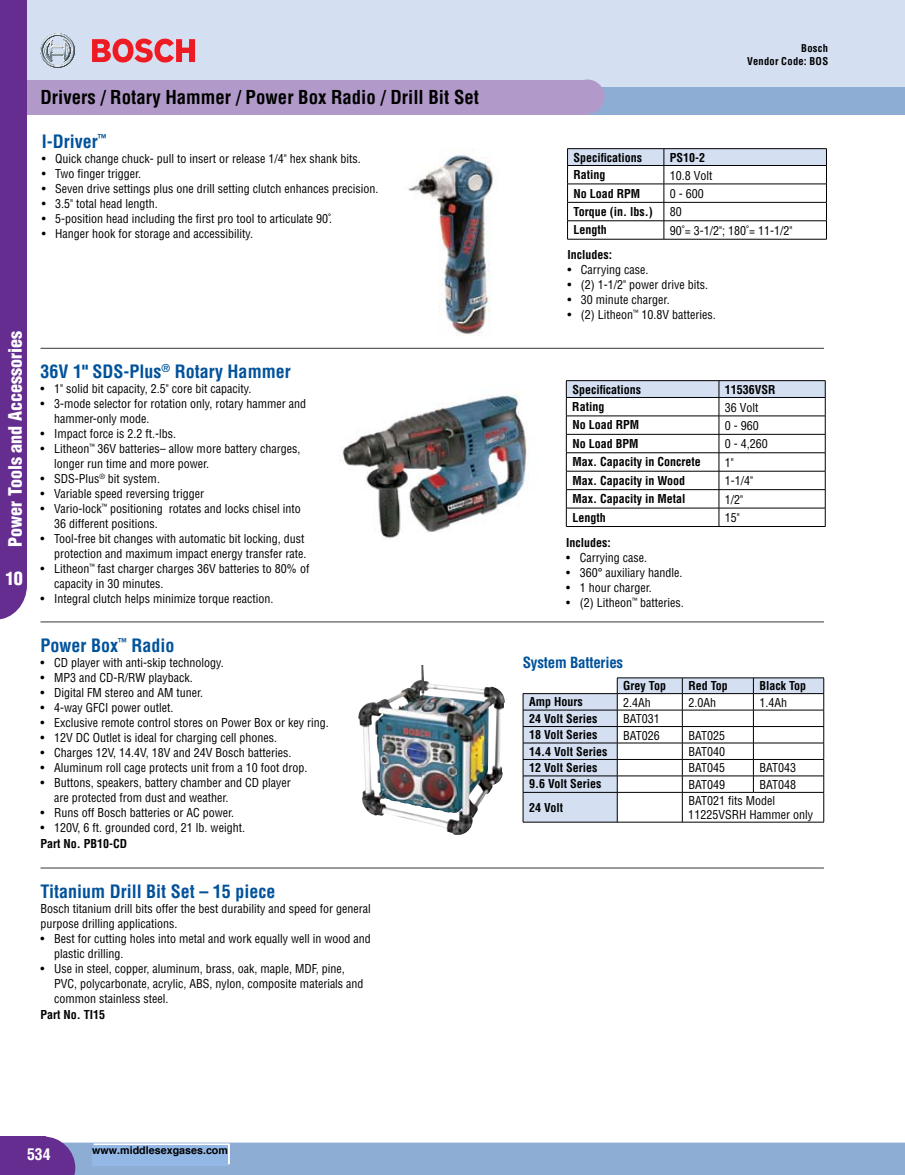
<style>
.page{position:relative;width:905px;height:1175px;background:#fff}
.page>*{position:absolute;margin:0;border:0;box-sizing:border-box;transform-origin:0 0}
.t1{font:700 condensed 18.75px "Helvetica";color:#000}
.t2{font:700 condensed 18px "Helvetica";color:#00529b}
.t3{font:900 condensed 18px "Helvetica";color:#fff}
.t4{font:700 condensed 15.75px "Helvetica";color:#fff}
.t5{font:700 condensed 15px "Helvetica";letter-spacing:-.015em;color:#00529b}
.t6{font:condensed 12px/15px "Helvetica";color:#000}
.t7{font:700 condensed 12px "Helvetica";color:#000}
.t8{font:700 10.65px "Helvetica";color:#000}
.t9{font:700 condensed 10.5px/12.8px "Helvetica";letter-spacing:.03em;color:#000;text-align:right}
</style>
<div class="page">
<div style="left:0;top:0;width:904px;height:94px;background:#d4dff2"></div>
<svg style="left:0;top:1136px;width:904px;height:38px"></svg>
<div style="left:0;top:87px;width:904px;height:27px;background:#8eadd5"></div>
<div style="left:0;top:80px;width:586px;height:34px;background:#b19ac9"></div>
<div style="left:570px;top:79px;width:34px;height:35px;background:#b19ac9;border-radius:50%"></div>
<div style="left:0;top:0;width:27px;height:585px;background:#662d91"></div>
<svg style="left:0;top:585px;width:27px;height:34px"></svg>
<hr style="left:904px;top:1142px;width:1px;height:32px;background:#8eadd5">
<hr style="left:904px;top:0;width:1px;height:94px;background:#d4dff2">
<svg style="left:904px;top:87px;width:1px;height:27px"></svg>
<svg style="left:41px;top:33px;width:34px;height:35px"></svg>
<svg style="left:92px;top:39px;width:103px;height:24px"></svg>
<img style="left:340px;top:393px;width:188px;height:146px">
<hr style="left:40px;top:867px;width:784px;height:1px;background:#4c4d4f">
<img style="left:358px;top:665px;width:147px;height:170px">
<hr style="left:40px;top:621px;width:784px;height:1px;background:#4c4d4f">
<hr style="left:566px;top:526px;width:259px;height:1px;background:#000">
<svg style="left:566px;top:380px;width:260px;height:146px"></svg>
<hr style="left:567px;top:239px;width:259px;height:1px;background:#000">
<hr style="left:664px;top:148px;width:162px;height:1px;background:#000">
<hr style="left:567px;top:148px;width:97px;height:1px;background:#000">
<svg style="left:567px;top:149px;width:260px;height:90px"></svg>
<img style="left:408px;top:148px;width:85px;height:188px">
<hr style="left:40px;top:348px;width:784px;height:1px;background:#4c4d4f">
<hr style="left:682px;top:677px;width:142px;height:1px;background:#000">
<hr style="left:523px;top:822px;width:301px;height:1px;background:#000">
<hr style="left:617px;top:677px;width:65px;height:1px;background:#000">
<svg style="left:523px;top:678px;width:301px;height:144px"></svg>
<hr style="left:523px;top:710px;width:94px;height:1px;background:#000">
<div style="left:92px;top:1145px;width:136px;height:20px;background:#94b8e5"></div>
<h1 class="t1" style="left:40px;top:86px;width:440px">Drivers / Rotary Hammer / Power Box Radio / Drill Bit Set</h1>
<h2 class="t2" style="left:42px;top:131px;width:67px">I-Driver<sup>™</sup></h2>
<p class="t6" style="left:42px;top:151px;width:321px">• Quick change chuck- pull to insert or release 1/4" hex shank bits.</p>
<p class="t6" style="left:42px;top:166px;width:101px">• Two finger trigger.</p>
<p class="t6" style="left:42px;top:181px;width:338px">• Seven drive settings plus one drill setting clutch enhances precision.</p>
<p class="t6" style="left:42px;top:196px;width:118px">• 3.5" total head length.</p>
<p class="t6" style="left:42px;top:211px;width:292px">• 5-position head including the first pro tool to articulate 90˚.</p>
<p class="t6" style="left:42px;top:226px;width:213px">• Hanger hook for storage and accessibility.</p>
<h2 class="t3" style="left:4px;top:546px;width:217px;rotate:-90deg">Power Tools and Accessories</h2>
<h2 class="t3" style="left:6px;top:567px;width:19px">10</h2>
<h2 class="t2" style="left:40px;top:360px;width:252px">36V 1" SDS-Plus<sup>®</sup> Rotary Hammer</h2>
<p class="t6" style="left:40px;top:381px;width:212px">• 1" solid bit capacity, 2.5" core bit capacity.</p>
<p class="t6" style="left:54px;top:396px;width:254px;text-indent:-13px">• 3-mode selector for rotation only, rotary hammer and hammer-only mode.</p>
<p class="t6" style="left:40px;top:426px;width:137px">• Impact force is 2.2 ft.-lbs.</p>
<p class="t6" style="left:54px;top:441px;width:248px;text-indent:-14px">• Litheon<sup>™</sup> 36V batteries– allow more battery charges, longer run time and more power.</p>
<p class="t6" style="left:40px;top:471px;width:121px">• SDS-Plus<sup>®</sup> bit system.</p>
<p class="t6" style="left:41px;top:486px;width:165px">• Variable speed reversing trigger</p>
<p class="t6" style="left:54px;top:501px;width:248px;text-indent:-13px">• Vario-lock<sup>™</sup> positioning rotates and locks chisel into<br>36 different positions.</p>
<p class="t6" style="left:41px;top:531px;width:267px;text-align:right">• Tool-free bit changes with automatic bit locking, dust protection and maximum impact energy transfer rate.</p>
<p class="t6" style="left:54px;top:561px;width:257px;text-indent:-14px">• Litheon<sup>™</sup> fast charger charges 36V batteries to 80% of capacity in 30 minutes.</p>
<p class="t6" style="left:40px;top:591px;width:234px">• Integral clutch helps minimize torque reaction.</p>
<h2 class="t2" style="left:40px;top:634px;width:136px">Power Box<sup>™</sup> Radio</h2>
<p class="t6" style="left:40px;top:654px;width:185px">• CD player with anti-skip technology.</p>
<p class="t6" style="left:40px;top:669px;width:154px">• MP3 and CD-R/RW playback.</p>
<p class="t6" style="left:40px;top:684px;width:164px">• Digital FM stereo and AM tuner.</p>
<p class="t6" style="left:40px;top:699px;width:134px">• 4-way GFCI power outlet.</p>
<p class="t6" style="left:40px;top:714px;width:290px">• Exclusive remote control stores on Power Box or key ring.</p>
<p class="t6" style="left:40px;top:729px;width:238px">• 12V DC Outlet is ideal for charging cell phones.</p>
<p class="t6" style="left:40px;top:744px;width:252px">• Charges 12V, 14.4V, 18V and 24V Bosch batteries.</p>
<p class="t6" style="left:40px;top:759px;width:268px">• Aluminum roll cage protects unit from a 10 foot drop.</p>
<p class="t6" style="left:54px;top:774px;width:238px;text-indent:-13px">• Buttons, speakers, battery chamber and CD player are protected from dust and weather.</p>
<p class="t6" style="left:40px;top:804px;width:195px">• Runs off Bosch batteries or AC power.</p>
<p class="t6" style="left:40px;top:819px;width:206px">• 120V, 6 ft. grounded cord, 21 lb. weight.</p>
<p class="t7" style="left:40px;top:836px;width:88px">Part No. PB10-CD</p>
<h2 class="t2" style="left:40px;top:880px;width:236px">Titanium Drill Bit Set – 15 piece</h2>
<p class="t6" style="left:40px;top:901px;width:332px">Bosch titanium drill bits offer the best durability and speed for general purpose drilling applications.</p>
<p class="t6" style="left:54px;top:931px;width:318px;text-indent:-14px">• Best for cutting holes into metal and work equally well in wood and plastic drilling.</p>
<p class="t6" style="left:54px;top:961px;width:311px;text-indent:-13px">• Use in steel, copper, aluminum, brass, oak, maple, MDF, pine,<br>PVC, polycarbonate, acrylic, ABS, nylon, composite materials and common stainless steel.</p>
<p class="t7" style="left:40px;top:1007px;width:66px">Part No. TI15</p>
<p class="t9" style="left:747px;top:42px;width:82px">Bosch<br>Vendor Code: BOS</p>
<p class="t7" style="left:573px;top:150px;width:70px">Specifications</p>
<p class="t7" style="left:670px;top:150px;width:37px">PS10-2</p>
<p class="t7" style="left:573px;top:167px;width:34px">Rating</p>
<p class="t6" style="left:670px;top:167px;width:44px">10.8 Volt</p>
<p class="t7" style="left:573px;top:186px;width:68px">No Load RPM</p>
<p class="t6" style="left:670px;top:186px;width:35px">0 - 600</p>
<p class="t7" style="left:573px;top:204px;width:81px">Torque (in. lbs.)</p>
<p class="t6" style="left:670px;top:204px;width:13px">80</p>
<p class="t7" style="left:573px;top:223px;width:35px">Length</p>
<p class="t6" style="left:670px;top:223px;width:124px">90˚= 3-1/2"; 180˚= 11-1/2"</p>
<p class="t7" style="left:567px;top:247px;width:46px">Includes:</p>
<p class="t6" style="left:567px;top:261px;width:83px">• Carrying case.</p>
<p class="t6" style="left:567px;top:276px;width:142px">• (2) 1-1/2" power drive bits.</p>
<p class="t6" style="left:567px;top:291px;width:104px">• 30 minute charger.</p>
<p class="t6" style="left:567px;top:306px;width:150px">• (2) Litheon<sup>™</sup> 10.8V batteries.</p>
<p class="t7" style="left:572px;top:382px;width:70px">Specifications</p>
<p class="t7" style="left:725px;top:382px;width:52px">11536VSR</p>
<p class="t7" style="left:572px;top:399px;width:34px">Rating</p>
<p class="t6" style="left:725px;top:399px;width:35px">36 Volt</p>
<p class="t7" style="left:572px;top:418px;width:68px">No Load RPM</p>
<p class="t6" style="left:725px;top:418px;width:35px">0 - 960</p>
<p class="t7" style="left:572px;top:436px;width:68px">No Load BPM</p>
<p class="t6" style="left:725px;top:436px;width:44px">0 - 4,260</p>
<p class="t7" style="left:572px;top:455px;width:130px">Max. Capacity in Concrete</p>
<p class="t6" style="left:725px;top:455px;width:10px">1"</p>
<p class="t7" style="left:572px;top:473px;width:114px">Max. Capacity in Wood</p>
<p class="t6" style="left:725px;top:473px;width:30px">1-1/4"</p>
<p class="t7" style="left:572px;top:491px;width:115px">Max. Capacity in Metal</p>
<p class="t6" style="left:725px;top:491px;width:20px">1/2"</p>
<p class="t7" style="left:572px;top:510px;width:35px">Length</p>
<p class="t6" style="left:725px;top:510px;width:16px">15"</p>
<p class="t7" style="left:566px;top:535px;width:46px">Includes:</p>
<p class="t6" style="left:566px;top:549px;width:83px">• Carrying case.</p>
<p class="t6" style="left:566px;top:564px;width:118px">• 360° auxiliary handle.</p>
<p class="t6" style="left:566px;top:579px;width:87px">• 1 hour charger.</p>
<p class="t6" style="left:566px;top:594px;width:119px">• (2) Litheon<sup>™</sup> batteries.</p>
<p class="t5" style="left:523px;top:654px;width:102px">System Batteries</p>
<p class="t7" style="left:623px;top:678px;width:44px">Grey Top</p>
<p class="t7" style="left:688px;top:678px;width:41px">Red Top</p>
<p class="t7" style="left:759px;top:678px;width:48px">Black Top</p>
<p class="t7" style="left:529px;top:694px;width:55px">Amp Hours</p>
<p class="t6" style="left:623px;top:694px;width:29px">2.4Ah</p>
<p class="t6" style="left:688px;top:694px;width:29px">2.0Ah</p>
<p class="t6" style="left:759px;top:694px;width:29px">1.4Ah</p>
<p class="t7" style="left:529px;top:711px;width:70px">24 Volt Series</p>
<p class="t6" style="left:623px;top:711px;width:38px">BAT031</p>
<p class="t7" style="left:529px;top:727px;width:70px">18 Volt Series</p>
<p class="t6" style="left:623px;top:727px;width:38px">BAT026</p>
<p class="t6" style="left:688px;top:727px;width:38px">BAT025</p>
<p class="t7" style="left:529px;top:744px;width:80px">14.4 Volt Series</p>
<p class="t6" style="left:688px;top:744px;width:38px">BAT040</p>
<p class="t7" style="left:529px;top:760px;width:70px">12 Volt Series</p>
<p class="t6" style="left:688px;top:760px;width:38px">BAT045</p>
<p class="t6" style="left:759px;top:760px;width:38px">BAT043</p>
<p class="t7" style="left:529px;top:776px;width:74px">9.6 Volt Series</p>
<p class="t6" style="left:688px;top:777px;width:38px">BAT049</p>
<p class="t6" style="left:759px;top:777px;width:38px">BAT048</p>
<p class="t7" style="left:529px;top:800px;width:36px">24 Volt</p>
<p class="t6" style="left:688px;top:794px;width:126px;line-height:13.5px">BAT021 fits Model<br>11225VSRH Hammer only</p>
<h3 class="t4" style="left:27px;top:1144px;width:25px">534</h3>
<p class="t8" style="left:92px;top:1141px;width:137px">www.middlesexgases.com</p>
</div>
